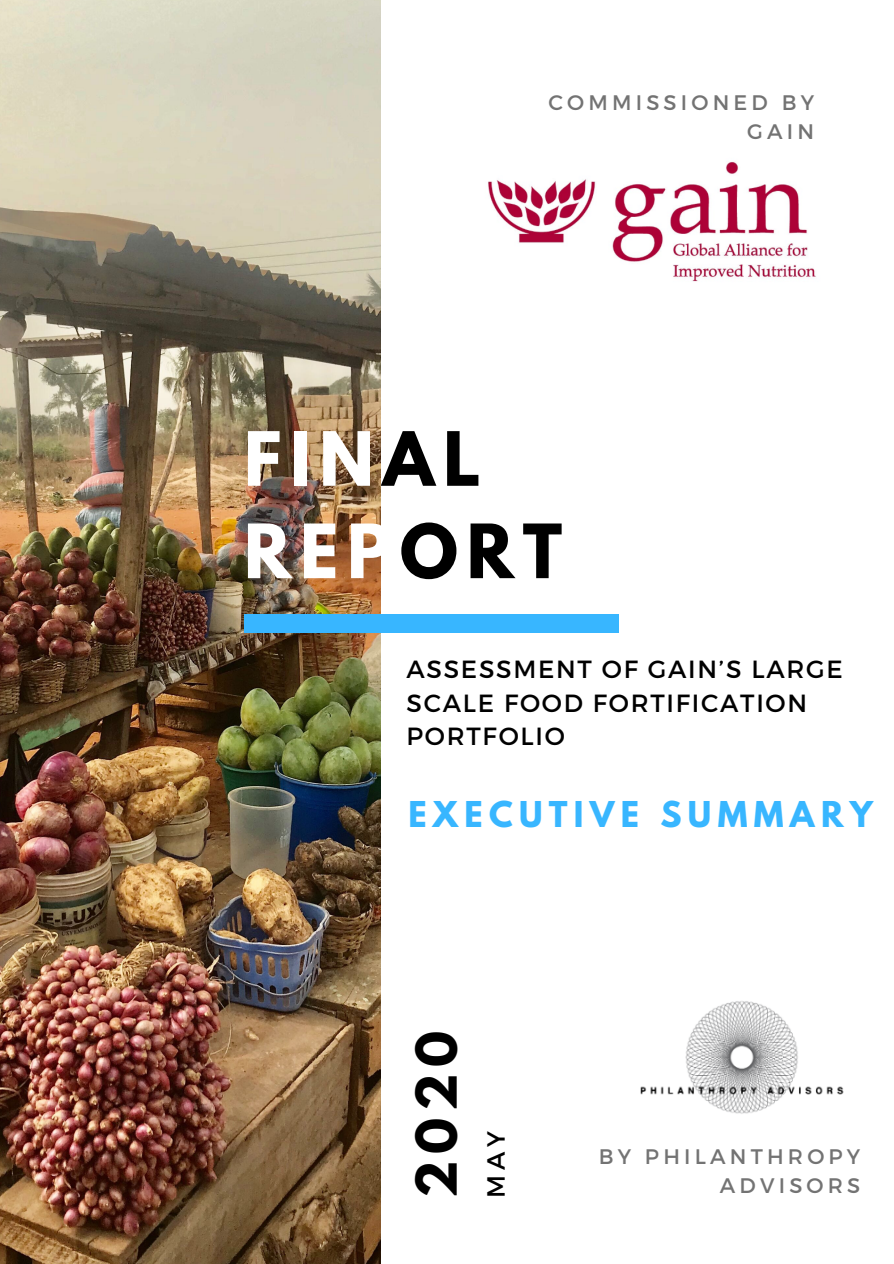
<style>
.page{position:relative;width:894px;height:1264px;background:#fff}
.page>*{position:absolute;margin:0;border:0;box-sizing:border-box;transform-origin:0 0}
.t1{font:700 66.3px/92.4px "League Spartan";letter-spacing:.13em;color:#fff}
.t2{font:700 49.65px "League Spartan";color:#000}
.t3{font:700 31.5px "League Spartan";letter-spacing:.2em;color:#38b6ff}
.t4{font:24.9px/33.8px "Montserrat";letter-spacing:.07em;color:#000}
.t5{font:21px/29.2px "Montserrat";letter-spacing:.2em;color:#737373;text-align:right}
.s1{color:#000}
</style>
<div class="page">
<img style="left:0;top:0;width:380px;height:1263px">
<div style="left:244px;top:614px;width:374px;height:18px;background:#38b6ff"></div>
<img style="left:488px;top:162px;width:328px;height:120px">
<img style="left:640px;top:1001px;width:204px;height:113px">
<p class="t5" style="left:548px;top:87px;width:267px">COMMISSIONED BY<br>GAIN</p>
<h1 class="t1" style="left:244px;top:421px;width:319px">FIN<span class="s1">AL<br></span>REP<span class="s1">ORT</span></h1>
<p class="t4" style="left:406px;top:651px;width:437px">ASSESSMENT OF GAIN’S LARGE<br>SCALE FOOD FORTIFICATION<br>PORTFOLIO</p>
<p class="t3" style="left:408px;top:799px;width:466px">EXECUTIVE SUMMARY</p>
<h2 class="t2" style="left:412px;top:1197px;width:168px;rotate:-90deg">2020</h2>
<p class="t4" style="left:477px;top:1198px;width:69px;rotate:-90deg">MAY</p>
<p class="t5" style="left:598px;top:1140px;width:263px">BY PHILANTHROPY<br>ADVISORS</p>
</div>
